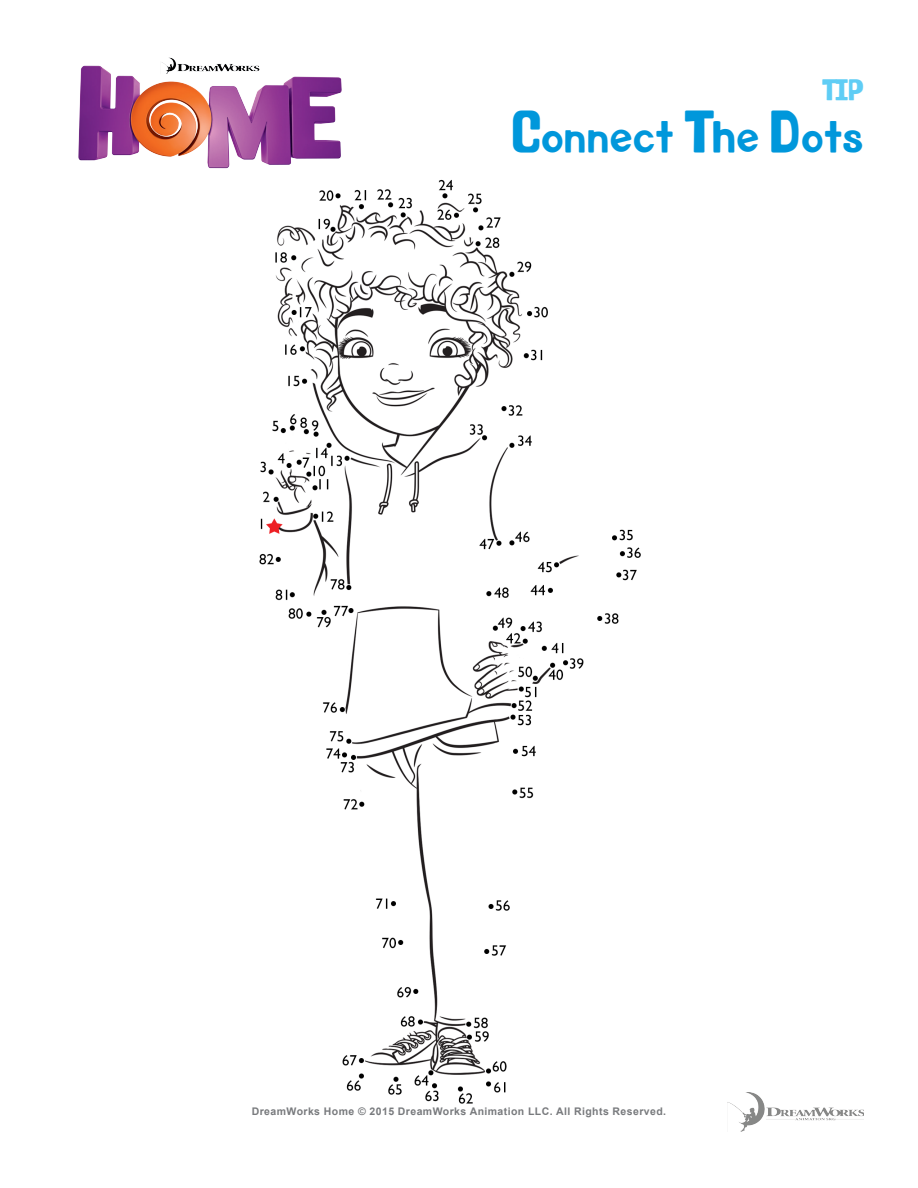
<style>
.page{position:relative;width:918px;height:1188px;background:#fff}
.page>*{position:absolute;margin:0;border:0;box-sizing:border-box;transform-origin:0 0}
.t1{font:42px "Home Movie Font Normal";color:#0097db}
.t2{font:21px "Home Movie Font Normal";color:#5fcdf5}
.t3{font:700 10.5px "Arial";letter-spacing:.04em;color:#787a7d}
</style>
<div class="page">
<img style="left:259px;top:179px;width:484px;height:953px">
<svg style="left:259px;top:1098px;width:408px;height:28px"></svg>
<img style="left:727px;top:1092px;width:137px;height:39px">
<img style="left:78px;top:57px;width:325px;height:158px">
<p class="t2" style="left:822px;top:77px;width:43px">TIP</p>
<p class="t1" style="left:513px;top:105px;width:352px">Connect The Dots</p>
<p class="t3" style="left:252px;top:1105px;width:416px">DreamWorks Home © 2015 DreamWorks Animation LLC. All Rights Reserved.</p>
</div>
